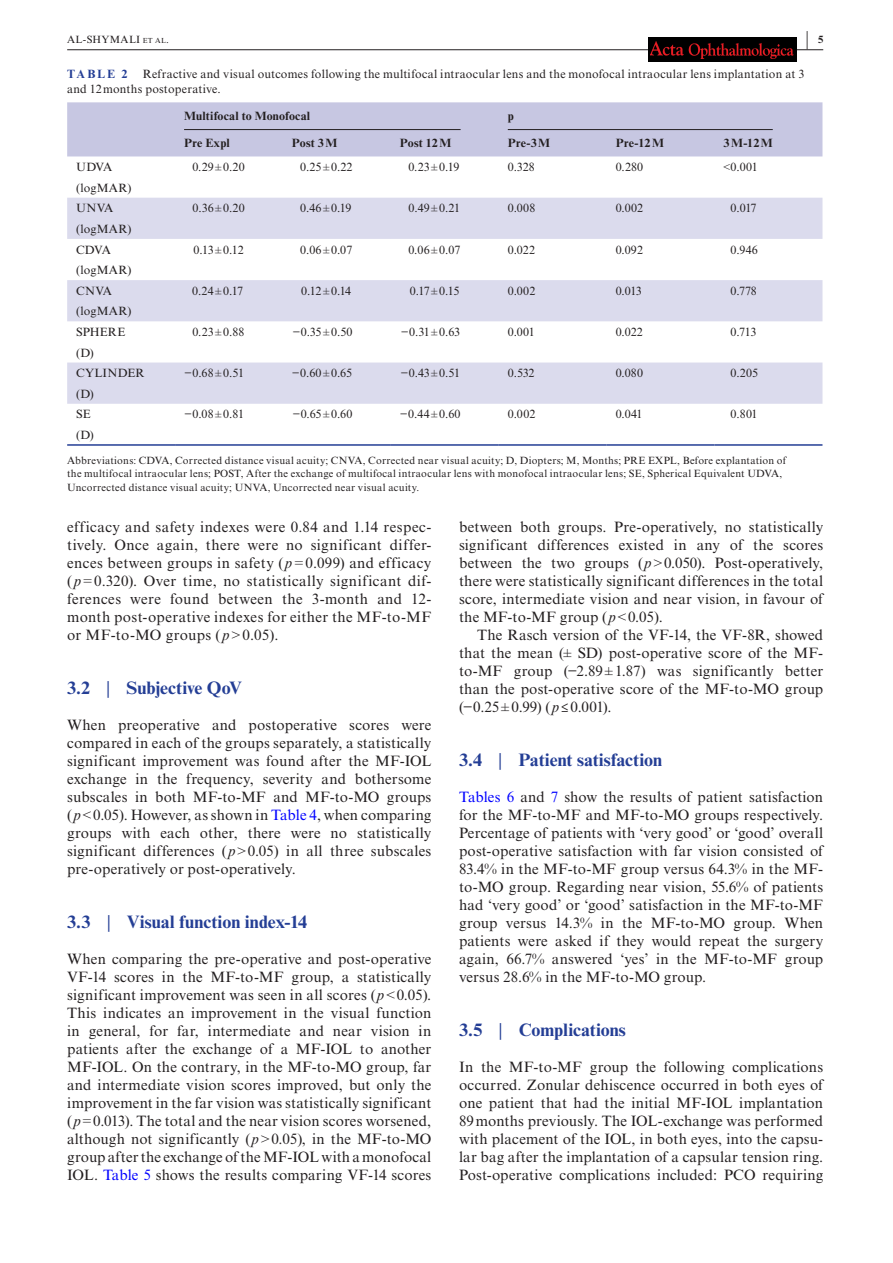
<style>
.page{position:relative;width:893px;height:1263px;background:#fff}
.page>*{position:absolute;margin:0;border:0;box-sizing:border-box;transform-origin:0 0}
.t1{font:700 20.25px "Times New Roman MT Std";color:#231f20;scale:.36 1}
.t2{font:700 18px "Times New Roman MT Std";color:#243e95}
.t3{font:15px/18px "Times New Roman MT Std";letter-spacing:.01em;color:#231f20;text-align:justify}
.t4{font:12px/20.5px "Times New Roman MT Std";letter-spacing:.015em;color:#231f20}
.t5{font:700 12px "Times New Roman MT Std";letter-spacing:.015em;color:#231f20}
.t6{font:700 12px "Times New Roman MT Std";letter-spacing:.155em;color:#243e95}
.t7{font:10.5px/13.5px "Times New Roman MT Std";letter-spacing:.03em;color:#231f20}
.t8{font:700 10.5px "Times New Roman MT Std";color:#231f20}
.s1{font-size:7.35px}
.s2{font-family:"Times New Roman"}
.s3{font-style:italic}
.s4{font-weight:400}
.s5{color:#00f}
</style>
<div class="page">
<hr style="left:67px;top:49px;width:756px;height:1px;background:#231f20">
<div style="left:648px;top:38px;width:148px;height:24px;background:#000"></div>
<img style="left:650px;top:41px;width:144px;height:17px">
<div style="left:67px;top:102px;width:755px;height:54px;background:#c7c7e2"></div>
<svg style="left:67px;top:198px;width:755px;height:206px;fill:#dbdbed"></svg>
<hr style="left:67px;top:444px;width:108px;height:2px;background:#243e95">
<hr style="left:175px;top:444px;width:108px;height:2px;background:#243e95">
<hr style="left:283px;top:444px;width:108px;height:2px;background:#243e95">
<hr style="left:391px;top:444px;width:108px;height:2px;background:#243e95">
<hr style="left:499px;top:444px;width:108px;height:2px;background:#243e95">
<hr style="left:607px;top:444px;width:108px;height:2px;background:#243e95">
<hr style="left:715px;top:444px;width:107px;height:2px;background:#243e95">
<hr style="left:184px;top:129px;width:277px;height:1px;background:#231f20">
<hr style="left:508px;top:129px;width:265px;height:1px;background:#231f20">
<h1 class="t1" style="left:806px;top:26px;width:6px">|</h1>
<p class="t7" style="left:67px;top:32px;width:103px">AL-SHYMALI <span class="s1">et al</span>.</p>
<p class="t8" style="left:818px;top:33px;width:7px">5</p>
<p class="t4" style="left:67px;top:66px;width:739px;line-height:15px;text-indent:76px">Refractive and visual outcomes following the multifocal intraocular lens and the monofocal intraocular lens implantation at 3 and 12months postoperative.</p>
<p class="t5" style="left:184px;top:109px;width:128px">Multifocal to Monofocal</p>
<p class="t5" style="left:508px;top:109px;width:7px">p</p>
<p class="t5" style="left:184px;top:136px;width:47px">Pre Expl</p>
<p class="t5" style="left:292px;top:136px;width:47px">Post 3M</p>
<p class="t5" style="left:400px;top:136px;width:53px">Post 12M</p>
<p class="t5" style="left:508px;top:136px;width:44px">Pre-3M</p>
<p class="t5" style="left:616px;top:136px;width:50px">Pre-12M</p>
<p class="t5" style="left:724px;top:136px;width:51px">3M-12M</p>
<p class="t4" style="left:76px;top:157px;width:38px">UDVA</p>
<p class="t4" style="left:192px;top:157px;width:54px">0.29<span class="s2">±</span>0.20</p>
<p class="t4" style="left:300px;top:157px;width:54px">0.25<span class="s2">±</span>0.22</p>
<p class="t4" style="left:408px;top:157px;width:53px">0.23<span class="s2">±</span>0.19</p>
<p class="t4" style="left:508px;top:157px;width:29px">0.328</p>
<p class="t4" style="left:616px;top:157px;width:29px">0.280</p>
<p class="t4" style="left:724px;top:157px;width:36px"><span class="s2">&lt;</span>0.001</p>
<p class="t4" style="left:76px;top:177px;width:57px">(logMAR)<br>UNVA</p>
<p class="t6" style="left:67px;top:66px;width:62px">TABLE 2</p>
<p class="t4" style="left:192px;top:198px;width:54px">0.36<span class="s2">±</span>0.20</p>
<p class="t4" style="left:300px;top:198px;width:53px">0.46<span class="s2">±</span>0.19</p>
<p class="t4" style="left:409px;top:198px;width:53px">0.49<span class="s2">±</span>0.21</p>
<p class="t4" style="left:508px;top:198px;width:29px">0.008</p>
<p class="t4" style="left:616px;top:198px;width:29px">0.002</p>
<p class="t4" style="left:731px;top:198px;width:27px">0.017</p>
<p class="t4" style="left:76px;top:219px;width:57px">(logMAR)<br>CDVA</p>
<p class="t4" style="left:76px;top:260px;width:57px">(logMAR)<br>CNVA</p>
<p class="t4" style="left:76px;top:301px;width:57px">(logMAR)<br>SPHERE</p>
<p class="t4" style="left:76px;top:342px;width:70px">(D)<br>CYLINDER</p>
<p class="t4" style="left:76px;top:383px;width:19px">(D)<br>SE</p>
<p class="t4" style="left:193px;top:239px;width:52px">0.13<span class="s2">±</span>0.12</p>
<p class="t4" style="left:300px;top:239px;width:54px">0.06<span class="s2">±</span>0.07</p>
<p class="t4" style="left:408px;top:239px;width:54px">0.06<span class="s2">±</span>0.07</p>
<p class="t4" style="left:508px;top:239px;width:29px">0.022</p>
<p class="t4" style="left:616px;top:239px;width:29px">0.092</p>
<p class="t4" style="left:731px;top:239px;width:29px">0.946</p>
<p class="t4" style="left:192px;top:280px;width:52px">0.24<span class="s2">±</span>0.17</p>
<p class="t4" style="left:301px;top:280px;width:52px">0.12<span class="s2">±</span>0.14</p>
<p class="t4" style="left:410px;top:280px;width:51px">0.17<span class="s2">±</span>0.15</p>
<p class="t4" style="left:508px;top:280px;width:29px">0.002</p>
<p class="t4" style="left:616px;top:280px;width:28px">0.013</p>
<p class="t4" style="left:731px;top:280px;width:28px">0.778</p>
<p class="t4" style="left:192px;top:322px;width:54px">0.23<span class="s2">±</span>0.88</p>
<p class="t4" style="left:292px;top:322px;width:62px">−0.35<span class="s2">±</span>0.50</p>
<p class="t4" style="left:401px;top:322px;width:61px">−0.31<span class="s2">±</span>0.63</p>
<p class="t4" style="left:508px;top:322px;width:29px">0.001</p>
<p class="t4" style="left:616px;top:322px;width:29px">0.022</p>
<p class="t4" style="left:731px;top:322px;width:27px">0.713</p>
<p class="t4" style="left:184px;top:363px;width:61px">−0.68<span class="s2">±</span>0.51</p>
<p class="t4" style="left:292px;top:363px;width:62px">−0.60<span class="s2">±</span>0.65</p>
<p class="t4" style="left:401px;top:363px;width:61px">−0.43<span class="s2">±</span>0.51</p>
<p class="t4" style="left:508px;top:363px;width:28px">0.532</p>
<p class="t4" style="left:616px;top:363px;width:29px">0.080</p>
<p class="t4" style="left:731px;top:363px;width:29px">0.205</p>
<p class="t4" style="left:184px;top:404px;width:61px">−0.08<span class="s2">±</span>0.81</p>
<p class="t4" style="left:292px;top:404px;width:62px">−0.65<span class="s2">±</span>0.60</p>
<p class="t4" style="left:400px;top:404px;width:62px">−0.44<span class="s2">±</span>0.60</p>
<p class="t4" style="left:508px;top:404px;width:29px">0.002</p>
<p class="t4" style="left:616px;top:404px;width:28px">0.041</p>
<p class="t4" style="left:731px;top:404px;width:28px">0.801</p>
<p class="t4" style="left:76px;top:425px;width:19px">(D)</p>
<p class="t7" style="left:67px;top:453px;width:721px">Abbreviations: CDVA, Corrected distance visual acuity; CNVA, Corrected near visual acuity; D, Diopters; M, Months; PRE EXPL, Before explantation of the multifocal intraocular lens; POST, After the exchange of multifocal intraocular lens with monofocal intraocular lens; SE, Spherical Equivalent UDVA,<br>Uncorrected distance visual acuity; UNVA, Uncorrected near visual acuity.</p>
<p class="t3" style="left:67px;top:518px;width:366px">efficacy and safety indexes were 0.84 and 1.14 respec&shy;tively. Once again, there were no significant differ&shy;ences between groups in safety (<span class="s3">p</span> <span class="s2">=</span> 0.099) and efficacy (<span class="s3">p</span> <span class="s2">=</span> 0.320). Over time, no statistically significant dif&shy;ferences were found between the 3-month and 12- month post-operative indexes for either the MF-to-MF or MF-to-MO groups (<span class="s3">p</span> <span class="s2">&gt;</span> 0.05).</p>
<p class="t2" style="left:67px;top:677px;width:176px">3.2 <span class="s4">|</span> Subjective QoV</p>
<p class="t3" style="left:67px;top:716px;width:366px">When preoperative and postoperative scores were compared in each of the groups separately, a statistically significant improvement was found after the MF-IOL exchange in the frequency, severity and bothersome subscales in both MF-to-MF and MF-to-MO groups (<span class="s3">p</span><span class="s2">&lt;</span>0.05). However, as shown in <span class="s5">Table 4</span>, when comparing groups with each other, there were no statistically significant differences (<span class="s3">p</span><span class="s2">&gt;</span>0.05) in all three subscales pre-operatively or post-operatively.</p>
<p class="t2" style="left:67px;top:911px;width:241px">3.3 <span class="s4">|</span> Visual function index-14</p>
<p class="t3" style="left:67px;top:950px;width:366px">When comparing the pre-operative and post-operative VF-14 scores in the MF-to-MF group, a statistically significant improvement was seen in all scores (<span class="s3">p</span><span class="s2">&lt;</span>0.05).<br>This indicates an improvement in the visual function in general, for far, intermediate and near vision in patients after the exchange of a MF-IOL to another MF-IOL. On the contrary, in the MF-to-MO group, far and intermediate vision scores improved, but only the improvement in the far vision was statistically significant (<span class="s3">p</span><span class="s2">=</span>0.013). The total and the near vision scores worsened, although not significantly (<span class="s3">p</span><span class="s2">&gt;</span>0.05), in the MF-to-MO group after the exchange of the MF-IOL with a monofocal IOL. <span class="s5">Table 5</span> shows the results comparing VF-14 scores</p>
<p class="t3" style="left:459px;top:518px;width:366px">between both groups. Pre-operatively, no statistically significant differences existed in any of the scores between the two groups (<span class="s3">p</span><span class="s2">&gt;</span>0.050). Post-operatively, there were statistically significant differences in the total score, intermediate vision and near vision, in favour of the MF-to-MF group (<span class="s3">p</span><span class="s2">&lt;</span>0.05).</p>
<p class="t3" style="left:459px;top:626px;width:366px;text-indent:18px">The Rasch version of the VF-14, the VF-8R, showed that the mean (<span class="s2">±</span> SD) post-operative score of the MF&shy;to-MF group (−2.89<span class="s2">±</span>1.87) was significantly better than the post-operative score of the MF-to-MO group (−0.25<span class="s2">±</span>0.99) (<span class="s3">p</span>≤0.001).</p>
<p class="t2" style="left:459px;top:749px;width:205px">3.4 <span class="s4">|</span> Patient satisfaction</p>
<p class="t3" style="left:459px;top:788px;width:366px"><span class="s5">Tables 6</span> and <span class="s5">7</span> show the results of patient satisfaction for the MF-to-MF and MF-to-MO groups respectively.<br>Percentage of patients with ‘very good’ or ‘good’ overall post-operative satisfaction with far vision consisted of 83.4% in the MF-to-MF group versus 64.3% in the MF&shy;to-MO group. Regarding near vision, 55.6% of patients had ‘very good’ or ‘good’ satisfaction in the MF-to-MF group versus 14.3% in the MF-to-MO group. When patients were asked if they would repeat the surgery again, 66.7% answered ‘yes’ in the MF-to-MF group versus 28.6% in the MF-to-MO group.</p>
<p class="t2" style="left:459px;top:1019px;width:168px">3.5 <span class="s4">|</span> Complications</p>
<p class="t3" style="left:459px;top:1058px;width:366px">In the MF-to-MF group the following complications occurred. Zonular dehiscence occurred in both eyes of one patient that had the initial MF-IOL implantation 89months previously. The IOL-exchange was performed with placement of the IOL, in both eyes, into the capsu&shy;lar bag after the implantation of a capsular tension ring.<br>Post-operative complications included: PCO requiring</p>
</div>
